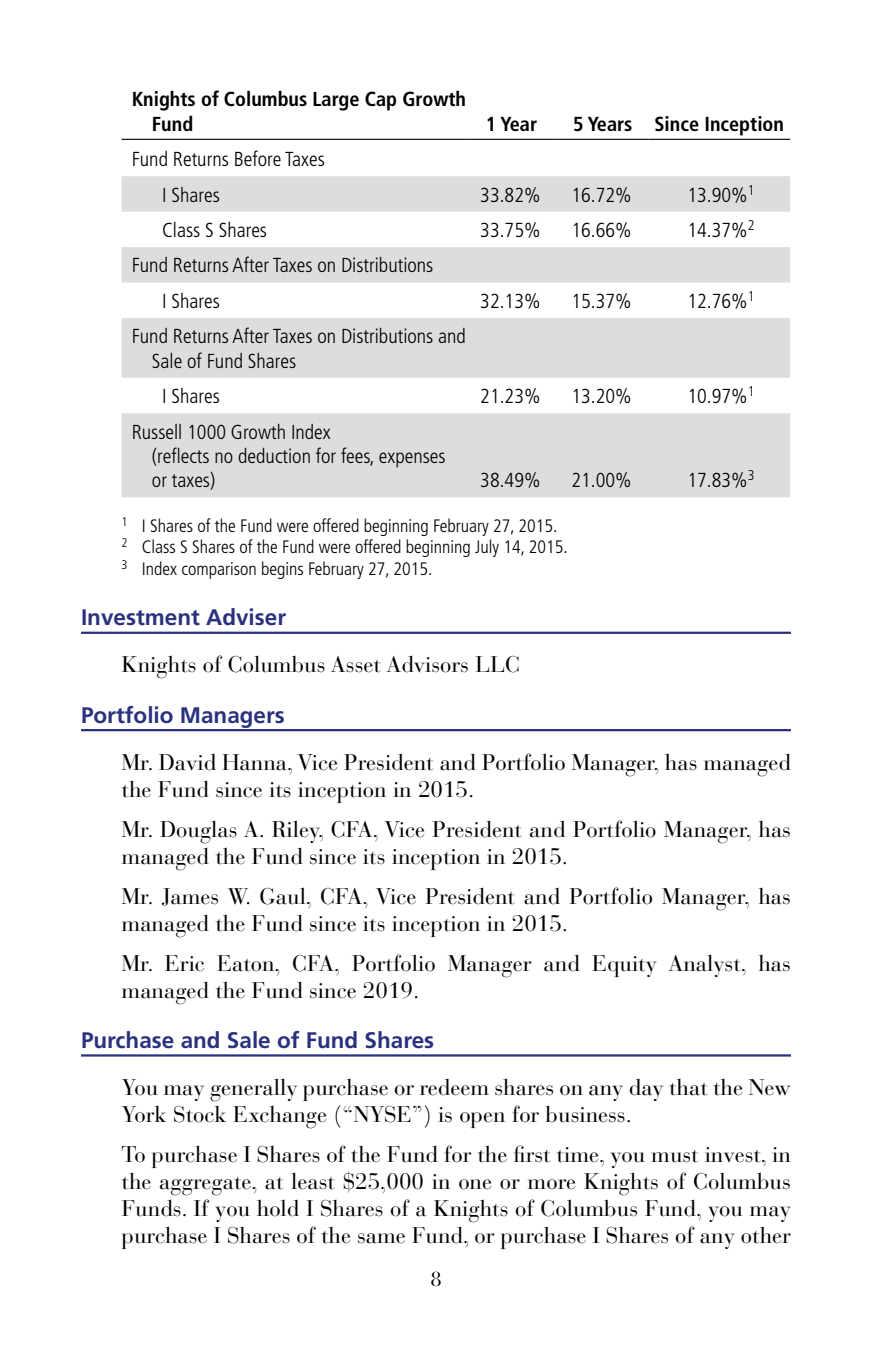
<style>
.page{position:relative;width:872px;height:1358px;background:#fff}
.page>*{position:absolute;margin:0;border:0;box-sizing:border-box;transform-origin:0 0}
.t1{font:22.5px/27px "Bauer Bodoni Std";color:#000}
.t2{font:700 22.5px "Frutiger LT Std";color:#2a317d}
.t3{font:300 condensed 20.25px/24.3px "Frutiger LT Std";color:#000}
.t4{font:700 condensed 20.25px/24.3px "Frutiger LT Std";color:#000}
.t5{font:20.25px "Bauer Bodoni Std";color:#000}
.t6{font:300 condensed 18px/21.6px "Frutiger LT Std";color:#000}
</style>
<div class="page">
<hr style="left:81px;top:631px;width:710px;height:3px;background:#2a317d">
<hr style="left:81px;top:729px;width:710px;height:2px;background:#2a317d">
<hr style="left:81px;top:1054px;width:710px;height:2px;background:#2a317d">
<svg style="left:122px;top:176px;width:668px;height:321px;fill:#dcddde"></svg>
<hr style="left:122px;top:139px;width:344px;height:1px;background:#000">
<hr style="left:466px;top:139px;width:91px;height:1px;background:#000">
<hr style="left:557px;top:139px;width:91px;height:1px;background:#000">
<hr style="left:648px;top:139px;width:142px;height:1px;background:#000">
<p class="t4" style="left:152px;top:87px;width:315px;text-indent:-20px">Knights of Columbus Large Cap Growth<br>Fund</p>
<p class="t3" style="left:162px;top:142px;width:164px;line-height:35.6px;text-indent:-30px">Fund Returns Before Taxes<br>I Shares</p>
<p class="t4" style="left:486px;top:111px;width:53px">1 Year</p>
<p class="t4" style="left:573px;top:111px;width:212px">5 Years Since Inception</p>
<p class="t3" style="left:480px;top:183px;width:62px">33.82%</p>
<p class="t3" style="left:571px;top:183px;width:62px">16.72%</p>
<p class="t3" style="left:687px;top:183px;width:69px">13.90%<sup>1</sup></p>
<p class="t3" style="left:162px;top:218px;width:106px">Class S Shares</p>
<p class="t3" style="left:480px;top:218px;width:62px">33.75%</p>
<p class="t3" style="left:571px;top:218px;width:62px">16.66%</p>
<p class="t3" style="left:687px;top:218px;width:69px">14.37%<sup>2</sup></p>
<p class="t3" style="left:162px;top:248px;width:273px;line-height:35.6px;text-indent:-30px">Fund Returns After Taxes on Distributions<br>I Shares</p>
<p class="t3" style="left:480px;top:289px;width:62px">32.13%</p>
<p class="t3" style="left:571px;top:289px;width:62px">15.37%</p>
<p class="t3" style="left:687px;top:289px;width:69px">12.76%<sup>1</sup></p>
<p class="t3" style="left:152px;top:324px;width:315px;text-indent:-20px">Fund Returns After Taxes on Distributions and<br>Sale of Fund Shares</p>
<p class="t3" style="left:162px;top:384px;width:59px">I Shares</p>
<p class="t3" style="left:480px;top:384px;width:62px">21.23%</p>
<p class="t3" style="left:571px;top:384px;width:62px">13.20%</p>
<p class="t3" style="left:687px;top:384px;width:69px">10.97%<sup>1</sup></p>
<p class="t3" style="left:152px;top:420px;width:295px;text-indent:-20px">Russell 1000 Growth Index<br>(reflects no deduction for fees, expenses or taxes)</p>
<p class="t3" style="left:480px;top:468px;width:62px">38.49%</p>
<p class="t3" style="left:571px;top:468px;width:62px">21.00%</p>
<p class="t3" style="left:687px;top:468px;width:69px">17.83%<sup>3</sup></p>
<p class="t6" style="left:122px;top:515px;width:447px"><sup>1</sup> I Shares of the Fund were offered beginning February 27, 2015.<br><sup>2</sup> Class S Shares of the Fund were offered beginning July 14, 2015.<br><sup>3</sup> Index comparison begins February 27, 2015.</p>
<p class="t2" style="left:81px;top:604px;width:207px">Investment Adviser</p>
<p class="t1" style="left:122px;top:651px;width:400px">Knights of Columbus Asset Advisors LLC</p>
<p class="t2" style="left:81px;top:701px;width:205px">Portfolio Managers</p>
<p class="t1" style="left:122px;top:749px;width:671px">Mr. David Hanna, Vice President and Portfolio Manager, has managed the Fund since its inception in 2015.</p>
<p class="t1" style="left:122px;top:816px;width:671px">Mr. Douglas A. Riley, CFA, Vice President and Portfolio Manager, has managed the Fund since its inception in 2015.</p>
<p class="t1" style="left:122px;top:883px;width:670px">Mr. James W. Gaul, CFA, Vice President and Portfolio Manager, has managed the Fund since its inception in 2015.</p>
<p class="t1" style="left:122px;top:950px;width:671px">Mr. Eric Eaton, CFA, Portfolio Manager and Equity Analyst, has managed the Fund since 2019.</p>
<p class="t2" style="left:81px;top:1026px;width:355px">Purchase and Sale of Fund Shares</p>
<p class="t1" style="left:122px;top:1074px;width:670px">You may generally purchase or redeem shares on any day that the New<br>York Stock Exchange (“NYSE”) is open for business.</p>
<p class="t1" style="left:122px;top:1141px;width:671px;text-align:justify">To purchase I Shares of the Fund for the first time, you must invest, in the aggregate, at least $25,000 in one or more Knights of Columbus Funds. If you hold I Shares of a Knights of Columbus Fund, you may purchase I Shares of the same Fund, or purchase I Shares of any other</p>
<p class="t5" style="left:430px;top:1267px;width:13px">8</p>
</div>
